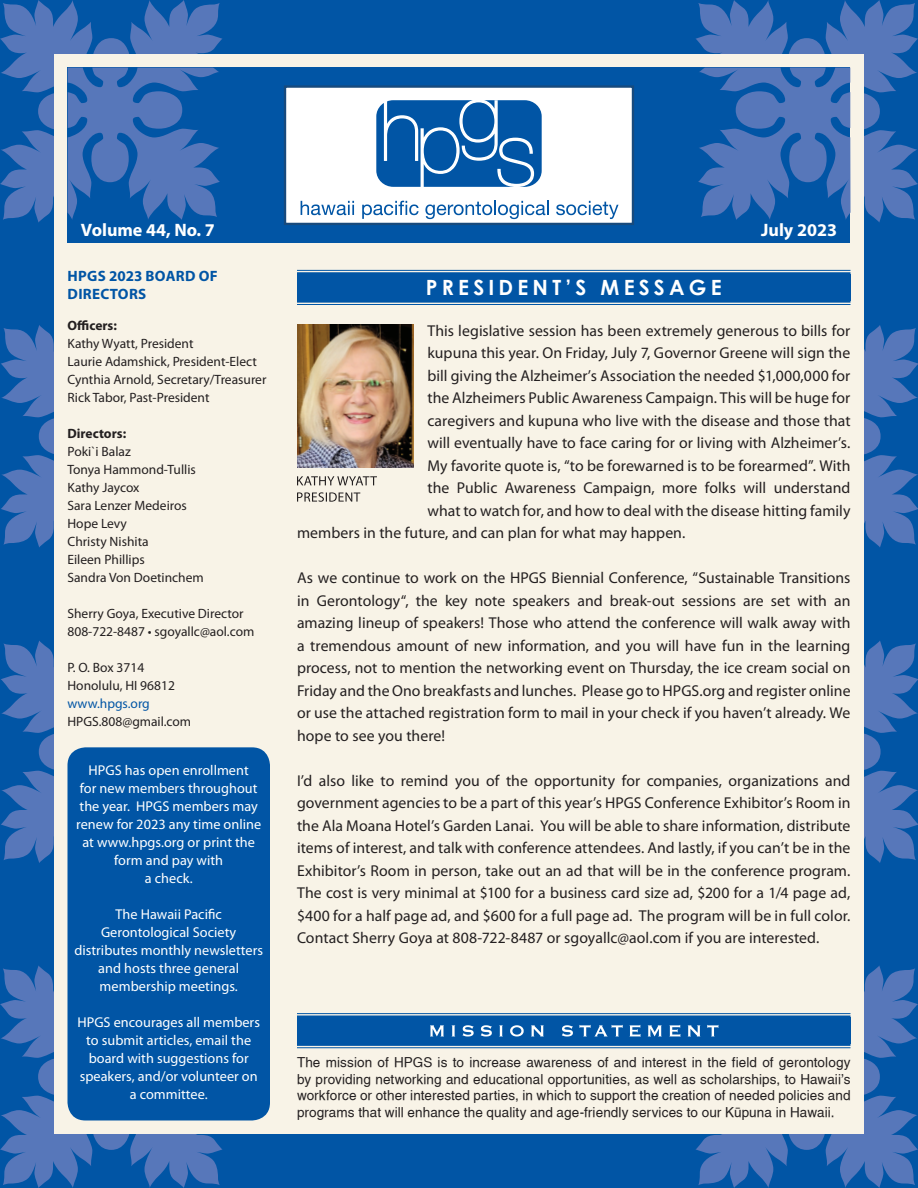
<style>
.page{position:relative;width:918px;height:1188px;background:#0155a5}
.page>*{position:absolute;margin:0;border:0;box-sizing:border-box;transform-origin:0 0}
.t1{font:700 21px "Century Gothic";letter-spacing:.2em;color:#fff}
.t2{font:700 18px "Myriad Pro";color:#fff}
.t3{font:15.75px/22.5px "Myriad Pro";letter-spacing:.005em;color:#231f20;text-align:justify}
.t4{font:700 15px/18px "Myriad Pro";letter-spacing:.02em;color:#0155a5}
.t5{font:14.25px/18px "Myriad Pro";letter-spacing:.005em;color:#fff;text-align:center}
.t6{font:13.5px/18px "Myriad Pro";color:#231f20}
.t7{font:13.5px/16.5px "Hawn Helv";letter-spacing:.005em;color:#231f20;text-align:justify}
.t8{font:700 13.5px "Myriad Pro";color:#231f20}
.t9{font:13.5px "Myriad Pro";color:#0155a5}
</style>
<div class="page">
<svg style="left:0;top:0;width:223px;height:223px;fill:#5777ba"></svg>
<svg style="left:695px;top:0;width:223px;height:223px;fill:#5777ba"></svg>
<svg style="left:0;top:965px;width:223px;height:223px;fill:#5777ba"></svg>
<svg style="left:695px;top:965px;width:223px;height:223px;fill:#5777ba"></svg>
<svg style="left:1px;top:325px;width:53px;height:223px"></svg>
<svg style="left:864px;top:325px;width:54px;height:222px"></svg>
<svg style="left:1px;top:640px;width:53px;height:223px"></svg>
<svg style="left:864px;top:641px;width:54px;height:222px"></svg>
<div style="left:54px;top:54px;width:810px;height:1080px;background:#f8f3e7"></div>
<div style="left:297px;top:274px;width:553px;height:27px;background:#0155a5"></div>
<hr style="left:297px;top:270px;width:553px;height:1px;background:#0155a5">
<hr style="left:297px;top:272px;width:553px;height:2px;background:#0155a5">
<hr style="left:297px;top:300px;width:553px;height:3px;background:#0155a5">
<hr style="left:297px;top:304px;width:553px;height:1px;background:#0155a5">
<div style="left:68px;top:68px;width:782px;height:175px;background:#0155a5"></div>
<svg style="left:68px;top:68px;width:152px;height:152px"></svg>
<svg style="left:698px;top:68px;width:152px;height:152px"></svg>
<div style="left:68px;top:747px;width:202px;height:373px;background:#0155a5;border-radius:18px"></div>
<div style="left:284px;top:87px;width:348px;height:137px;background:#fff"></div>
<div style="left:284px;top:85px;width:350px;height:140px;border:2px solid #174a7d"></div>
<div style="left:376px;top:100px;width:166px;height:87px;background:#0155a5;border-radius:17px"></div>
<svg style="left:301px;top:201px;width:53px;height:14px"></svg>
<svg style="left:362px;top:201px;width:57px;height:18px"></svg>
<svg style="left:425px;top:201px;width:124px;height:18px"></svg>
<svg style="left:556px;top:201px;width:63px;height:18px"></svg>
<svg style="left:383px;top:100px;width:152px;height:87px"></svg>
<div style="left:297px;top:1018px;width:553px;height:26px;background:#0155a5"></div>
<hr style="left:297px;top:1013px;width:553px;height:1px;background:#0155a5">
<hr style="left:297px;top:1016px;width:553px;height:2px;background:#0155a5">
<hr style="left:297px;top:1044px;width:553px;height:2px;background:#0155a5">
<hr style="left:297px;top:1047px;width:553px;height:1px;background:#0155a5">
<svg style="left:430px;top:1025px;width:288px;height:12px"></svg>
<img style="left:297px;top:324px;width:117px;height:144px">
<svg style="left:297px;top:492px;width:63px;height:10px"></svg>
<svg style="left:297px;top:476px;width:80px;height:9px"></svg>
<p class="t2" style="left:81px;top:223px;width:135px">Volume 44, No. 7</p>
<p class="t2" style="left:761px;top:223px;width:77px">July 2023</p>
<p class="t4" style="left:68px;top:269px;width:152px">HPGS 2023 BOARD OF<br>DIRECTORS</p>
<p class="t8" style="left:68px;top:320px;width:51px">Officers:</p>
<p class="t6" style="left:68px;top:336px;width:200px">Kathy Wyatt, President<br>Laurie Adamshick, President-Elect<br>Cynthia Arnold, Secretary/Treasurer<br>Rick Tabor, Past-President</p>
<p class="t8" style="left:68px;top:428px;width:60px">Directors:</p>
<p class="t6" style="left:68px;top:444px;width:138px">Poki`i Balaz<br>Tonya Hammond-Tullis<br>Kathy Jaycox<br>Sara Lenzer Medeiros<br>Hope Levy<br>Christy Nishita<br>Eileen Phillips<br>Sandra Von Doetinchem</p>
<p class="t6" style="left:68px;top:606px;width:188px">Sherry Goya, Executive Director<br>808-722-8487 • sgoyallc@aol.com</p>
<p class="t6" style="left:68px;top:660px;width:109px">P. O. Box 3714<br>Honolulu, HI 96812</p>
<p class="t9" style="left:68px;top:698px;width:84px">www.hpgs.org</p>
<p class="t6" style="left:68px;top:714px;width:125px">HPGS.808@gmail.com</p>
<h1 class="t1" style="left:426px;top:274px;width:297px">PRESIDENT’S MESSAGE</h1>
<p class="t3" style="left:428px;top:321px;width:424px">This legislative session has been extremely generous to bills for</p>
<p class="t3" style="left:428px;top:343px;width:424px">kupuna this year. On Friday, July 7, Governor Greene will sign the</p>
<p class="t3" style="left:428px;top:366px;width:424px">bill giving the Alzheimer’s Association the needed $1,000,000 for</p>
<p class="t3" style="left:428px;top:388px;width:424px">the Alzheimers Public Awareness Campaign. This will be huge for</p>
<p class="t3" style="left:428px;top:411px;width:425px">caregivers and kupuna who live with the disease and those that</p>
<p class="t3" style="left:428px;top:433px;width:425px">will eventually have to face caring for or living with Alzheimer’s.</p>
<p class="t3" style="left:428px;top:456px;width:425px">My favorite quote is, “to be forewarned is to be forearmed”. With</p>
<p class="t3" style="left:428px;top:478px;width:424px">the Public Awareness Campaign, more folks will understand</p>
<p class="t3" style="left:428px;top:501px;width:425px">what to watch for, and how to deal with the disease hitting family</p>
<p class="t3" style="left:297px;top:523px;width:390px">members in the future, and can plan for what may happen.</p>
<p class="t3" style="left:297px;top:568px;width:555px">As we continue to work on the HPGS Biennial Conference, “Sustainable Transitions in Gerontology“, the key note speakers and break-out sessions are set with an amazing lineup of speakers! Those who attend the conference will walk away with a tremendous amount of new information, and you will have fun in the learning process, not to mention the networking event on Thursday, the ice cream social on Friday and the Ono breakfasts and lunches. Please go to HPGS.org and register online or use the attached registration form to mail in your check if you haven’t already. We hope to see you there!</p>
<p class="t3" style="left:297px;top:771px;width:555px">I’d also like to remind you of the opportunity for companies, organizations and government agencies to be a part of this year’s HPGS Conference Exhibitor’s Room in the Ala Moana Hotel’s Garden Lanai. You will be able to share information, distribute items of interest, and talk with conference attendees. And lastly, if you can’t be in the Exhibitor’s Room in person, take out an ad that will be in the conference program.<br>The cost is very minimal at $100 for a business card size ad, $200 for a 1/4 page ad, $400 for a half page ad, and $600 for a full page ad. The program will be in full color.<br>Contact Sherry Goya at 808-722-8487 or sgoyallc@aol.com if you are interested.</p>
<p class="t5" style="left:76px;top:763px;width:187px">HPGS has open enrollment<br>for new members throughout the year. HPGS members may renew for 2023 any time online at www.hpgs.org or print the form and pay with<br>a check.</p>
<p class="t5" style="left:74px;top:907px;width:190px">The Hawaii Pacific<br>Gerontological Society distributes monthly newsletters and hosts three general membership meetings.</p>
<p class="t5" style="left:77px;top:1015px;width:184px">HPGS encourages all members to submit articles, email the board with suggestions for speakers, and/or volunteer on a committee.</p>
<p class="t7" style="left:297px;top:1055px;width:555px">The mission of HPGS is to increase awareness of and interest in the field of gerontology by providing networking and educational opportunities, as well as scholarships, to Hawaii’s workforce or other interested parties, in which to support the creation of needed policies and programs that will enhance the quality and age-friendly services to our Küpuna in Hawaii.</p>
</div>
